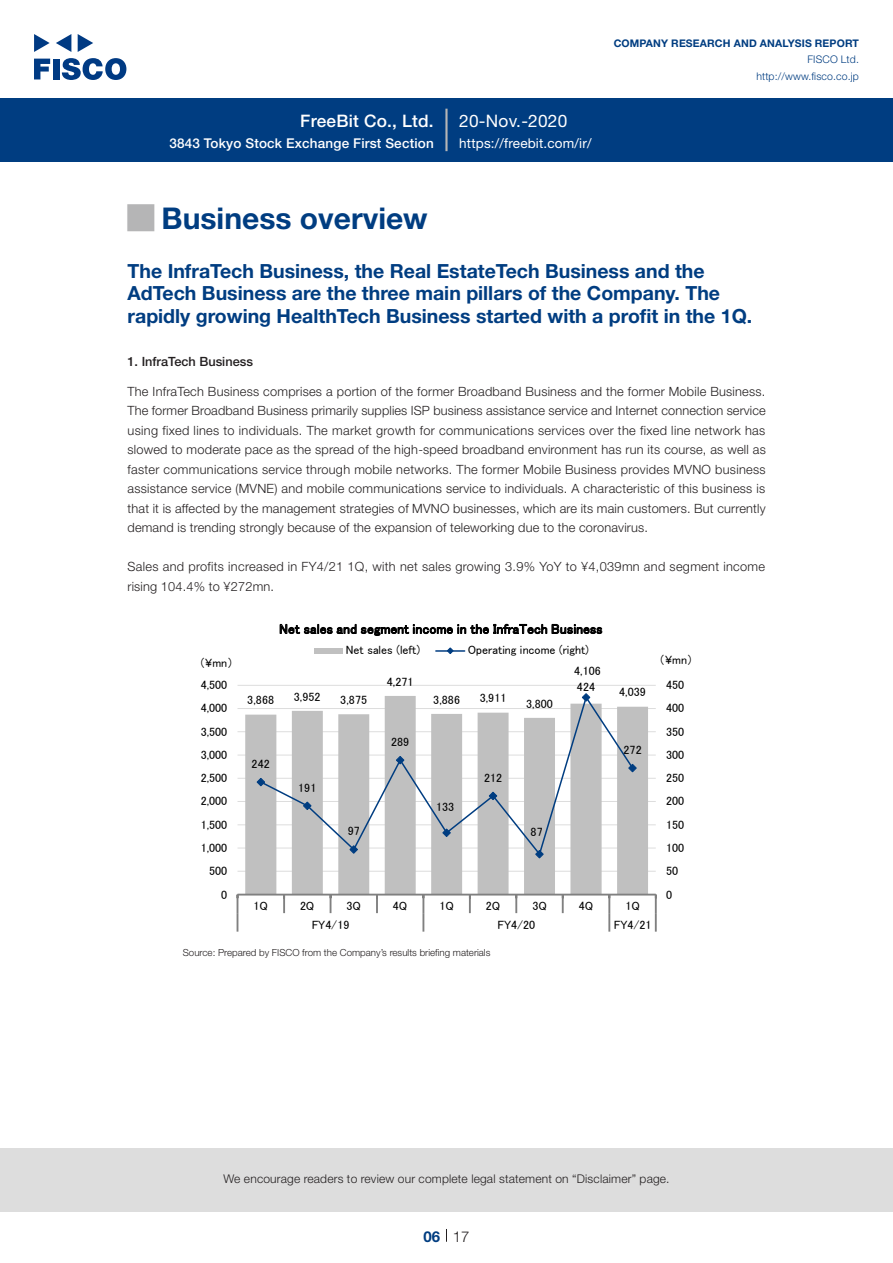
<style>
.page{position:relative;width:893px;height:1263px;background:#fff}
.page>*{position:absolute;margin:0;border:0;box-sizing:border-box;transform-origin:0 0}
.t1{font:700 30px "Helvetica Neue LT Std";color:#003d81}
.t2{font:700 27px "Koz Go Pro";color:#b5b5b6}
.t3{font:700 19.5px/22.5px "Helvetica Neue LT Std";color:#003d81}
.t4{font:500 17.25px "Helvetica Neue LT Std";letter-spacing:.015em;color:#fff}
.t5{font:17.25px "Helvetica Neue LT Std";letter-spacing:.015em;color:#fff}
.t6{font:300 15px "Helvetica Neue LT Std";color:#231f20}
.t7{font:700 15px "Helvetica Neue LT Std";color:#003d81}
.t8{font:13.5px "MS P Gothic";letter-spacing:.015em;color:#000}
.t9{font:500 13.5px "Helvetica Neue LT Std";letter-spacing:.015em;color:#fff}
.t10{font:13.5px "Helvetica Neue LT Std";letter-spacing:.015em;color:#fff}
.t11{font:300 12.75px/19.5px "Helvetica Neue LT Std";letter-spacing:.015em;color:#231f20;text-align:justify}
.t12{font:500 12.75px "Helvetica Neue LT Std";color:#231f20}
.t13{font:12.15px "MS P Gothic";color:#000}
.t14{font:12px "MS P Gothic";letter-spacing:.005em;color:#000}
.t15{font:300 12px "Helvetica Neue LT Std";letter-spacing:.015em;color:#231f20}
.t16{font:700 10.5px "Helvetica Neue LT Std";letter-spacing:.015em;color:#003d81}
.t17{font:300 10.5px/16.5px "Helvetica Neue LT Std";letter-spacing:.015em;color:#003d81;text-align:right}
.t18{font:300 9.75px "Helvetica Neue LT Std";color:#231f20}
</style>
<div class="page">
<div style="left:0;top:1148px;width:893px;height:64px;background:#ddd"></div>
<svg style="left:34px;top:59px;width:16px;height:20px"></svg>
<div style="left:53px;top:59px;width:6px;height:20px;background:#003a83"></div>
<svg style="left:62px;top:58px;width:64px;height:22px"></svg>
<svg style="left:34px;top:34px;width:16px;height:18px"></svg>
<svg style="left:78px;top:34px;width:15px;height:18px"></svg>
<svg style="left:56px;top:34px;width:15px;height:18px"></svg>
<div style="left:0;top:98px;width:893px;height:64px;background:#003d81"></div>
<hr style="left:445px;top:109px;width:3px;height:42px;background:#b5b5b6">
<svg style="left:446px;top:1229px;width:1px;height:13px"></svg>
<hr style="left:237px;top:871px;width:419px;height:1px;background:#ddd">
<hr style="left:237px;top:848px;width:419px;height:1px;background:#ddd">
<hr style="left:237px;top:824px;width:419px;height:1px;background:#ddd">
<hr style="left:237px;top:801px;width:419px;height:1px;background:#ddd">
<hr style="left:237px;top:778px;width:419px;height:1px;background:#ddd">
<hr style="left:237px;top:755px;width:419px;height:1px;background:#ddd">
<hr style="left:237px;top:731px;width:419px;height:1px;background:#ddd">
<hr style="left:237px;top:708px;width:419px;height:1px;background:#ddd">
<hr style="left:237px;top:685px;width:419px;height:1px;background:#ddd">
<svg style="left:245px;top:706px;width:403px;height:188px;fill:#c0c0c0"></svg>
<hr style="left:237px;top:894px;width:419px;height:1px;background:#808080">
<svg style="left:283px;top:895px;width:2px;height:18px"></svg>
<svg style="left:330px;top:895px;width:1px;height:18px"></svg>
<svg style="left:376px;top:895px;width:2px;height:18px"></svg>
<svg style="left:469px;top:895px;width:2px;height:18px"></svg>
<svg style="left:515px;top:895px;width:2px;height:18px"></svg>
<svg style="left:562px;top:895px;width:2px;height:18px"></svg>
<svg style="left:237px;top:894px;width:1px;height:38px"></svg>
<svg style="left:422px;top:895px;width:2px;height:37px"></svg>
<svg style="left:608px;top:895px;width:2px;height:37px"></svg>
<svg style="left:655px;top:894px;width:2px;height:38px"></svg>
<svg style="left:259px;top:696px;width:376px;height:161px"></svg>
<svg style="left:256px;top:777px;width:10px;height:10px"></svg>
<svg style="left:302px;top:801px;width:10px;height:10px"></svg>
<svg style="left:349px;top:845px;width:10px;height:9px"></svg>
<svg style="left:395px;top:755px;width:10px;height:10px"></svg>
<svg style="left:442px;top:828px;width:9px;height:10px"></svg>
<svg style="left:488px;top:791px;width:10px;height:10px"></svg>
<svg style="left:535px;top:849px;width:9px;height:10px"></svg>
<svg style="left:581px;top:693px;width:10px;height:9px"></svg>
<svg style="left:628px;top:763px;width:9px;height:10px"></svg>
<div style="left:314px;top:648px;width:29px;height:6px;background:#c0c0c0"></div>
<hr style="left:436px;top:650px;width:29px;height:2px;background:#003d81">
<svg style="left:446px;top:647px;width:8px;height:7px"></svg>
<h3 class="t4" style="left:300px;top:110px;width:135px">FreeBit Co., Ltd.</h3>
<p class="t9" style="left:169px;top:135px;width:266px">3843 Tokyo Stock Exchange First Section</p>
<h3 class="t5" style="left:459px;top:110px;width:110px">20-Nov.-2020</h3>
<p class="t10" style="left:459px;top:135px;width:134px">https://freebit.com /i r/</p>
<p class="t16" style="left:614px;top:37px;width:247px">COMPANY RESEARCH AND ANALYSIS REPORT</p>
<p class="t17" style="left:756px;top:51px;width:104px">FISCO Ltd. http://www.fisco.co j p.</p>
<h2 class="t2" style="left:128px;top:200px;width:28px">█</h2>
<h3 class="t3" style="left:128px;top:259px;width:626px">The InfraTech Business, the Real EstateTech Business and the<br>AdTech Business are the three main pillars of the Company. The rapidly growing HealthTech Business started with a profit in the Q1 .</h3>
<p class="t12" style="left:128px;top:354px;width:127px">1. InfraTech Business</p>
<p class="t11" style="left:128px;top:381px;width:640px">The InfraTech Business comprises a portion of the former Broadband Business and the former Mobile Business.<br>The former Broadband Business primarily supplies ISP business assistance service and Internet connection service using fixed lines to individuals. The market growth for communications services over the fixed line network has slowed to moderate pace as the spread of the high-speed broadband environment has run its course, as well as faster communications service through mobile networks. The former Mobile Business provides MVNO business assistance service (MVNE) and mobile communications service to individuals A. characteristic of this business is that isit affected by the management strategies of MVNO businesses, which are its main customers. But currently demand is trending strongly because of the expansion of teleworking due to the coronavirus.</p>
<p class="t11" style="left:128px;top:557px;width:639px">Sales and profits increased in FY4/21 Q1 , with net sales growing 3.9% YoY to ¥4,039mn and segment income rising 104.4% to ¥272mn.</p>
<h1 class="t1" style="left:162px;top:200px;width:268px">Business overview</h1>
<p class="t14" style="left:199px;top:656px;width:36px">¥（ mn）</p>
<p class="t14" style="left:201px;top:679px;width:28px">4,500</p>
<p class="t14" style="left:201px;top:702px;width:28px">4,000</p>
<p class="t8" style="left:279px;top:622px;width:325px">Net sales and segment income in the InfraTech Business</p>
<p class="t14" style="left:468px;top:644px;width:123px">Operating income (right(</p>
<p class="t14" style="left:346px;top:644px;width:76px">Net sales (left)</p>
<p class="t14" style="left:247px;top:694px;width:28px">3,868</p>
<p class="t14" style="left:294px;top:690px;width:28px">3,952</p>
<p class="t14" style="left:340px;top:694px;width:28px">3,875</p>
<p class="t14" style="left:387px;top:675px;width:28px">4,271</p>
<p class="t14" style="left:433px;top:693px;width:28px">3,886</p>
<p class="t14" style="left:480px;top:692px;width:28px">3,911</p>
<p class="t14" style="left:526px;top:697px;width:28px">3,800</p>
<p class="t14" style="left:574px;top:665px;width:28px">4,106</p>
<p class="t14" style="left:577px;top:680px;width:20px">424</p>
<p class="t14" style="left:619px;top:686px;width:28px">4,039</p>
<p class="t14" style="left:659px;top:653px;width:36px">（¥mn(</p>
<p class="t14" style="left:666px;top:679px;width:20px">450</p>
<p class="t14" style="left:666px;top:702px;width:20px">400</p>
<p class="t14" style="left:201px;top:725px;width:28px">3,500</p>
<p class="t14" style="left:201px;top:749px;width:28px">3,000</p>
<p class="t14" style="left:252px;top:758px;width:20px">242</p>
<p class="t14" style="left:391px;top:736px;width:20px">289</p>
<p class="t14" style="left:623px;top:744px;width:20px">272</p>
<p class="t14" style="left:666px;top:725px;width:20px">350</p>
<p class="t14" style="left:666px;top:749px;width:20px">300</p>
<p class="t14" style="left:201px;top:772px;width:28px">2,500</p>
<p class="t14" style="left:298px;top:781px;width:20px">191</p>
<p class="t14" style="left:484px;top:772px;width:20px">212</p>
<p class="t14" style="left:666px;top:772px;width:20px">250</p>
<p class="t14" style="left:201px;top:795px;width:28px">2,000</p>
<p class="t14" style="left:436px;top:801px;width:20px">133</p>
<p class="t14" style="left:666px;top:795px;width:20px">200</p>
<p class="t14" style="left:201px;top:818px;width:28px">1,500</p>
<p class="t14" style="left:348px;top:825px;width:14px">97</p>
<p class="t14" style="left:531px;top:825px;width:14px">87</p>
<p class="t14" style="left:666px;top:818px;width:20px">150</p>
<p class="t14" style="left:201px;top:842px;width:28px">1,000</p>
<p class="t14" style="left:666px;top:842px;width:20px">100</p>
<p class="t13" style="left:209px;top:865px;width:20px">500</p>
<p class="t13" style="left:666px;top:865px;width:13px">50</p>
<p class="t14" style="left:221px;top:888px;width:8px">0</p>
<p class="t14" style="left:666px;top:888px;width:8px">0</p>
<p class="t14" style="left:254px;top:900px;width:16px">Q1</p>
<p class="t14" style="left:300px;top:900px;width:16px">Q2</p>
<p class="t14" style="left:346px;top:900px;width:16px">Q3</p>
<p class="t14" style="left:393px;top:900px;width:16px">Q4</p>
<p class="t14" style="left:439px;top:900px;width:16px">Q1</p>
<p class="t14" style="left:486px;top:900px;width:16px">Q2</p>
<p class="t14" style="left:532px;top:900px;width:16px">Q3</p>
<p class="t14" style="left:579px;top:900px;width:16px">Q4</p>
<p class="t14" style="left:625px;top:900px;width:16px">Q1</p>
<p class="t14" style="left:312px;top:918px;width:39px">FY4/19</p>
<p class="t14" style="left:498px;top:918px;width:39px">FY4/20</p>
<p class="t14" style="left:614px;top:918px;width:39px">FY4/21</p>
<p class="t18" style="left:183px;top:946px;width:309px">Source: Prepared by FISCO from the Company s’ results briefing materials</p>
<p class="t15" style="left:223px;top:1171px;width:448px">We encourage readers to review our complete legal statement on “Disclaimer” page.</p>
<p class="t7" style="left:423px;top:1227px;width:18px">06</p>
<p class="t6" style="left:453px;top:1227px;width:18px">17</p>
</div>
